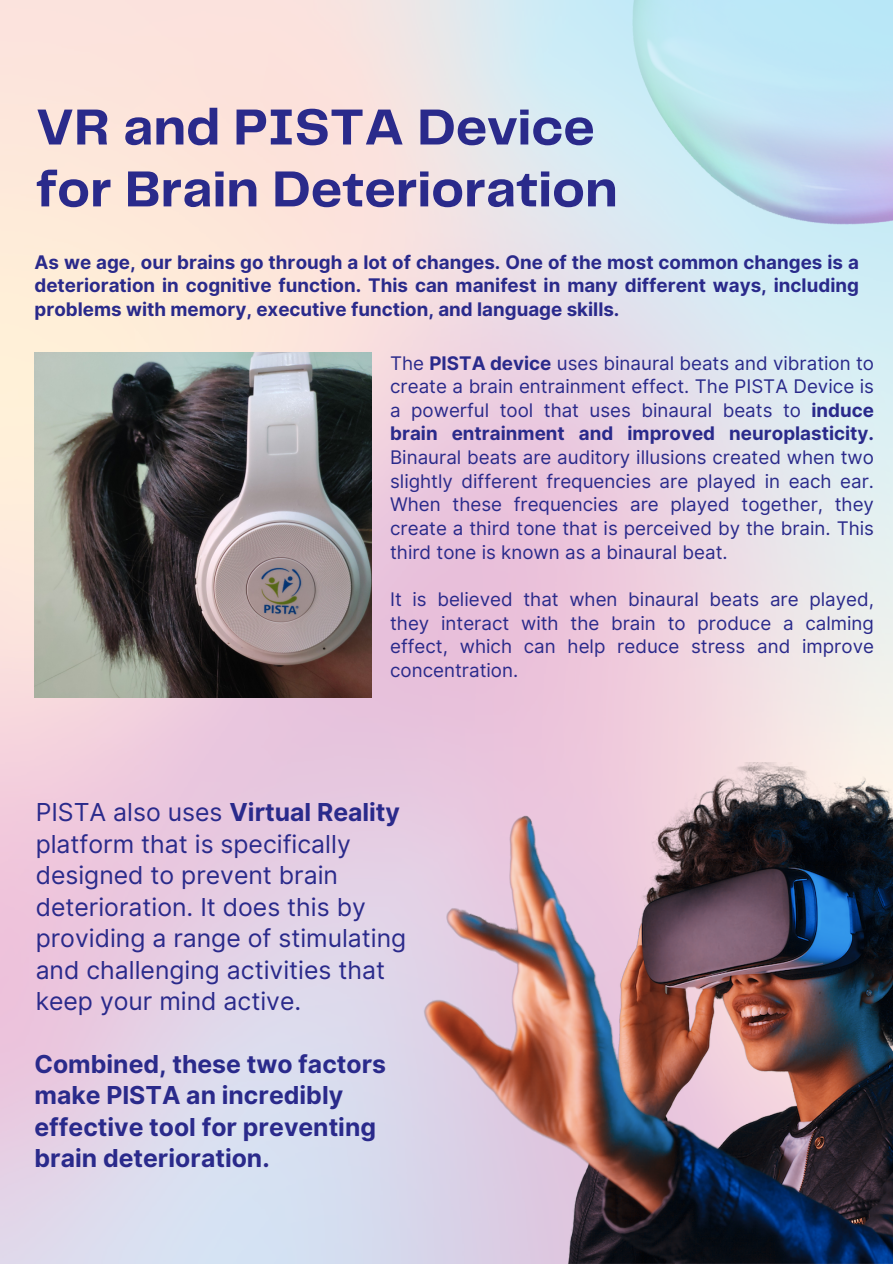
<style>
.page{position:relative;width:893px;height:1264px;background:#fff}
.page>*{position:absolute;margin:0;border:0;box-sizing:border-box;transform-origin:0 0}
.t1{font:700 52.5px/61.8px "Telegraf";color:#2a2a8b}
.t2{font:24.75px/31.5px "Inter";color:#2a2a8b}
.t3{font:700 24.75px/31.5px "Inter";color:#2a2a8b}
.t4{font:18.75px/23.7px "Inter";color:#2a2a8b;text-align:justify}
.t5{font:700 18.75px/23.7px "Inter";color:#2a2a8b;text-align:justify}
.s1{font-weight:700}
</style>
<div class="page">
<img style="left:0;top:0;width:892px;height:1263px">
<img style="left:632px;top:0;width:260px;height:225px">
<img style="left:423px;top:762px;width:469px;height:501px">
<img style="left:34px;top:352px;width:337px;height:346px">
<p class="t1" style="left:36px;top:99px;width:583px">VR and PISTA Device for Brain Deterioration</p>
<p class="t5" style="left:34px;top:250px;width:825px">As we age, our brains go through a lot of changes. One of the most common changes is a deterioration in cognitive function. This can manifest in many different ways, including problems with memory, executive function, and language skills.</p>
<p class="t4" style="left:390px;top:351px;width:485px">The <span class="s1">PISTA device</span> uses binaural beats and vibration to create a brain entrainment effect. The PISTA Device is a powerful tool that uses binaural beats to <span class="s1">induce brain entrainment and improved neuroplasticity.<br></span>Binaural beats are auditory illusions created when two slightly different frequencies are played in each ear.<br>When these frequencies are played together, they create a third tone that is perceived by the brain. This third tone is known as a binaural beat.</p>
<p class="t4" style="left:390px;top:587px;width:485px">It is believed that when binaural beats are played, they interact with the brain to produce a calming effect, which can help reduce stress and improve concentration.</p>
<p class="t2" style="left:36px;top:796px;width:372px">PISTA also uses <span class="s1">Virtual Reality </span>platform that is specifically designed to prevent brain deterioration. It does this by providing a range of stimulating and challenging activities that keep your mind active.</p>
<p class="t3" style="left:34px;top:1048px;width:353px">Combined, these two factors make PISTA an incredibly effective tool for preventing brain deterioration.</p>
</div>
